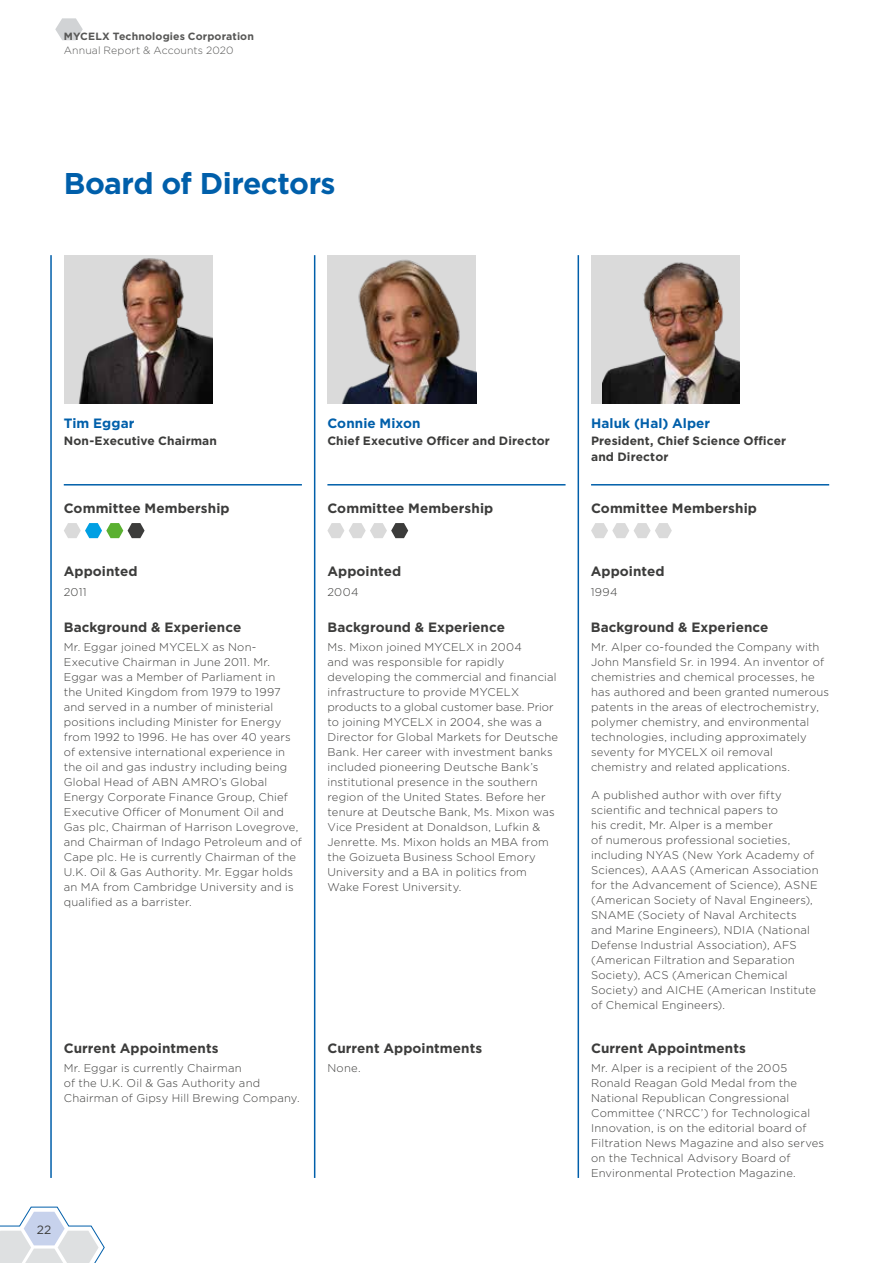
<style>
.page{position:relative;width:893px;height:1263px;background:#fff}
.page>*{position:absolute;margin:0;border:0;box-sizing:border-box;transform-origin:0 0}
.t1{font:700 30px "Gotham";letter-spacing:-.02em;color:#005faa}
.t2{font:700 13.5px "Gotham";letter-spacing:.005em;color:#3c3c3b}
.t3{font:700 13.5px "Gotham";letter-spacing:.005em;color:#005faa}
.t4{font:700 12px/15.8px "Gotham";letter-spacing:.01em;color:#3c3c3b}
.t5{font:12px "Gotham";color:#3c3c3b}
.t6{font:300 11.25px/15px "Gotham";letter-spacing:.02em;color:#3c3c3b}
.t7{font:700 10.5px "Gotham";letter-spacing:.01em;color:#575756}
.t8{font:300 10.5px "Gotham";letter-spacing:.015em;color:#575756}
</style>
<div class="page">
<svg style="left:64px;top:523px;width:81px;height:15px"></svg>
<svg style="left:327px;top:523px;width:81px;height:15px"></svg>
<svg style="left:591px;top:523px;width:81px;height:15px"></svg>
<div style="left:591px;top:255px;width:149px;height:149px;background:#dadada"></div>
<img style="left:603px;top:262px;width:137px;height:142px">
<img style="left:327px;top:255px;width:149px;height:149px">
<img style="left:64px;top:255px;width:149px;height:149px">
<hr style="left:50px;top:255px;width:2px;height:923px;background:#005faa">
<hr style="left:314px;top:255px;width:1px;height:923px;background:#005faa">
<hr style="left:578px;top:255px;width:1px;height:923px;background:#005faa">
<hr style="left:327px;top:484px;width:239px;height:1px;background:#005faa">
<hr style="left:64px;top:484px;width:238px;height:1px;background:#005faa">
<hr style="left:591px;top:484px;width:238px;height:1px;background:#005faa">
<svg style="left:55px;top:18px;width:28px;height:22px"></svg>
<svg style="left:0;top:1206px;width:105px;height:57px"></svg>
<p class="t7" style="left:64px;top:30px;width:192px">MYCELX Technologies Corporation</p>
<p class="t8" style="left:64px;top:43px;width:171px">Annual Report &amp; Accounts 2020</p>
<h1 class="t1" style="left:64px;top:164px;width:273px">Board of Directors</h1>
<p class="t3" style="left:64px;top:414px;width:72px">Tim Eggar</p>
<p class="t4" style="left:64px;top:433px;width:155px">Non-Executive Chairman</p>
<p class="t2" style="left:64px;top:499px;width:167px">Committee Membership</p>
<p class="t3" style="left:327px;top:414px;width:95px">Connie Mixon</p>
<p class="t4" style="left:327px;top:433px;width:224px">Chief Executive Officer and Director</p>
<p class="t3" style="left:591px;top:414px;width:121px">Haluk (Hal) Alper</p>
<p class="t4" style="left:591px;top:433px;width:197px">President, Chief Science Officer and Director</p>
<p class="t2" style="left:327px;top:499px;width:167px">Committee Membership</p>
<p class="t2" style="left:591px;top:499px;width:167px">Committee Membership</p>
<p class="t2" style="left:64px;top:563px;width:75px">Appointed</p>
<p class="t2" style="left:327px;top:563px;width:75px">Appointed</p>
<p class="t2" style="left:591px;top:563px;width:75px">Appointed</p>
<p class="t6" style="left:327px;top:584px;width:33px">2004</p>
<p class="t6" style="left:64px;top:584px;width:24px">2011</p>
<p class="t6" style="left:591px;top:584px;width:28px">1994</p>
<p class="t2" style="left:64px;top:618px;width:179px">Background &amp; Experience</p>
<p class="t2" style="left:327px;top:618px;width:179px">Background &amp; Experience</p>
<p class="t2" style="left:591px;top:618px;width:179px">Background &amp; Experience</p>
<p class="t6" style="left:64px;top:639px;width:240px">Mr. Eggar joined MYCELX as Non-Executive Chairman in June 2011. Mr.<br>Eggar was a Member of Parliament in<br>the United Kingdom from 1979 to 1997 and served in a number of ministerial positions including Minister for Energy from 1992 to 1996. He has over 40 years of extensive international experience in the oil and gas industry including being Global Head of ABN AMRO’s Global Energy Corporate Finance Group, Chief Executive Officer of Monument Oil and Gas plc, Chairman of Harrison Lovegrove, and Chairman of Indago Petroleum and of Cape plc. He is currently Chairman of the U.K. Oil &amp; Gas Authority. Mr. Eggar holds an MA from Cambridge University and is qualified as a barrister.</p>
<p class="t6" style="left:327px;top:639px;width:232px">Ms. Mixon joined MYCELX in 2004<br>and was responsible for rapidly developing the commercial and financial infrastructure to provide MYCELX products to a global customer base. Prior to joining MYCELX in 2004, she was a Director for Global Markets for Deutsche Bank. Her career with investment banks included pioneering Deutsche Bank’s institutional presence in the southern region of the United States. Before her tenure at Deutsche Bank, Ms. Mixon was Vice President at Donaldson, Lufkin &amp; Jenrette. Ms. Mixon holds an MBA from the Goizueta Business School Emory University and a BA in politics from Wake Forest University.</p>
<p class="t6" style="left:591px;top:639px;width:240px">Mr. Alper co-founded the Company with John Mansfield Sr. in 1994. An inventor of chemistries and chemical processes, he has authored and been granted numerous patents in the areas of electrochemistry, polymer chemistry, and environmental technologies, including approximately seventy for MYCELX oil removal chemistry and related applications.</p>
<p class="t6" style="left:591px;top:787px;width:229px">A published author with over fifty scientific and technical papers to<br>his credit, Mr. Alper is a member<br>of numerous professional societies, including NYAS (New York Academy of Sciences), AAAS (American Association for the Advancement of Science), ASNE (American Society of Naval Engineers), SNAME (Society of Naval Architects and Marine Engineers), NDIA (National Defense Industrial Association), AFS (American Filtration and Separation Society), ACS (American Chemical Society) and AICHE (American Institute of Chemical Engineers).</p>
<p class="t2" style="left:64px;top:1039px;width:156px">Current Appointments</p>
<p class="t2" style="left:327px;top:1039px;width:156px">Current Appointments</p>
<p class="t2" style="left:591px;top:1039px;width:156px">Current Appointments</p>
<p class="t6" style="left:64px;top:1060px;width:237px">Mr. Eggar is currently Chairman<br>of the U.K. Oil &amp; Gas Authority and<br>Chairman of Gipsy Hill Brewing Company.</p>
<p class="t6" style="left:327px;top:1060px;width:35px">None.</p>
<p class="t6" style="left:591px;top:1060px;width:235px">Mr. Alper is a recipient of the 2005<br>Ronald Reagan Gold Medal from the National Republican Congressional Committee (‘NRCC’) for Technological Innovation, is on the editorial board of Filtration News Magazine and also serves on the Technical Advisory Board of Environmental Protection Magazine.</p>
<p class="t5" style="left:37px;top:1221px;width:16px">22</p>
</div>
